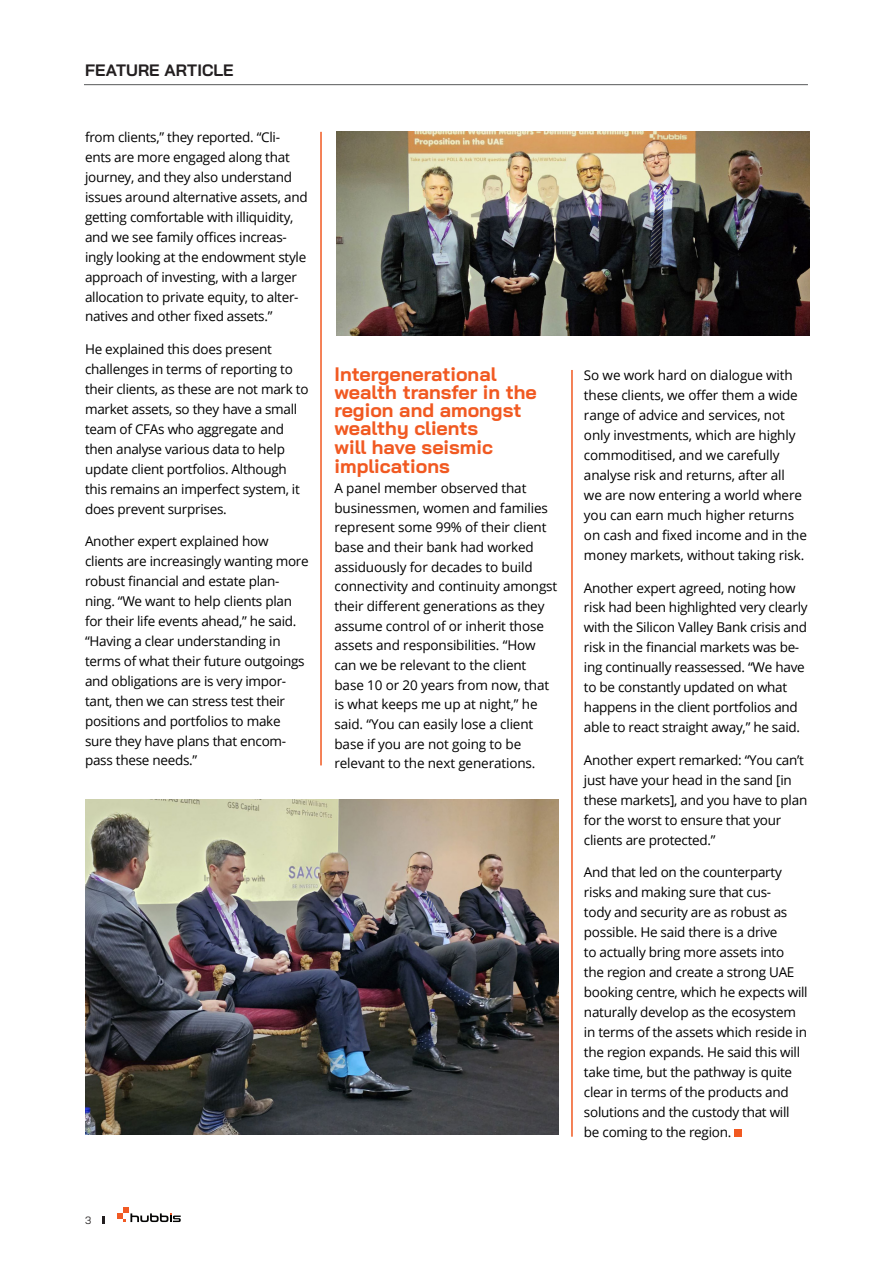
<style>
.page{position:relative;width:893px;height:1263px;background:#fff}
.page>*{position:absolute;margin:0;border:0;box-sizing:border-box;transform-origin:0 0}
.subtitle{font:700 19.5px/18.5px "Bai Jamjuree";color:#f15921}
.t1{font:700 16.5px "Bai Jamjuree";letter-spacing:.005em;color:#231f20}
.content_styl_hyphe{font:13.5px/20px "Open Sans";letter-spacing:-.02em;color:#000}
.t2{font:10.5px "Bai Jamjuree";color:#231f20}
</style>
<div class="page">
<svg style="left:117px;top:1207px;width:64px;height:15px"></svg>
<svg style="left:102px;top:1216px;width:2px;height:8px"></svg>
<div style="left:734px;top:1129px;width:8px;height:8px;background:#f15921"></div>
<hr style="left:320px;top:132px;width:2px;height:633px;background:#f15921">
<hr style="left:571px;top:370px;width:2px;height:767px;background:#f15921">
<img style="left:336px;top:132px;width:473px;height:204px">
<img style="left:85px;top:799px;width:473px;height:335px">
<hr style="left:84px;top:84px;width:724px;height:1px;background:#57585a">
<p class="t1" style="left:85px;top:60px;width:150px">FEATURE ARTICLE</p>
<p class="content_styl_hyphe" style="left:85px;top:127px;width:224px">from clients,” they reported. “Cli&shy;ents are more engaged along that journey, and they also understand issues around alternative assets, and getting comfortable with illiquidity, and we see family offices increas&shy;ingly looking at the endowment style approach of investing, with a larger allocation to private equity, to alter&shy;natives and other fixed assets.”</p>
<p class="content_styl_hyphe" style="left:85px;top:339px;width:225px">He explained this does present challenges in terms of reporting to their clients, as these are not mark to market assets, so they have a small team of CFAs who aggregate and then analyse various data to help update client portfolios. Although this remains an imperfect system, it does prevent surprises.</p>
<p class="content_styl_hyphe" style="left:85px;top:531px;width:225px">Another expert explained how clients are increasingly wanting more robust financial and estate plan&shy;ning. “We want to help clients plan for their life events ahead,” he said. “Having a clear understanding in terms of what their future outgoings and obligations are is very impor&shy;tant, then we can stress test their positions and portfolios to make sure they have plans that encom&shy;pass these needs.”</p>
<p class="subtitle" style="left:334px;top:365px;width:204px">Intergenerational wealth transfer in the region and amongst wealthy clients<br>will have seismic implications</p>
<p class="content_styl_hyphe" style="left:334px;top:478px;width:224px">A panel member observed that businessmen, women and families represent some 99% of their client base and their bank had worked assiduously for decades to build connectivity and continuity amongst their different generations as they assume control of or inherit those assets and responsibilities. “How can we be relevant to the client base 10 or 20 years from now, that is what keeps me up at night,” he said. “You can easily lose a client base if you are not going to be relevant to the next generations.</p>
<p class="content_styl_hyphe" style="left:584px;top:365px;width:225px">So we work hard on dialogue with these clients, we offer them a wide range of advice and services, not only investments, which are highly commoditised, and we carefully analyse risk and returns, after all<br>we are now entering a world where you can earn much higher returns on cash and fixed income and in the money markets, without taking risk.</p>
<p class="content_styl_hyphe" style="left:584px;top:577px;width:225px">Another expert agreed, noting how risk had been highlighted very clearly with the Silicon Valley Bank crisis and risk in the financial markets was be&shy;ing continually reassessed. “We have to be constantly updated on what happens in the client portfolios and able to react straight away,” he said.</p>
<p class="content_styl_hyphe" style="left:584px;top:750px;width:225px">Another expert remarked: “You can’t just have your head in the sand [in these markets], and you have to plan for the worst to ensure that your clients are protected.”</p>
<p class="content_styl_hyphe" style="left:584px;top:862px;width:225px">And that led on the counterparty risks and making sure that cus-<br>tody and security are as robust as possible. He said there is a drive<br>to actually bring more assets into<br>the region and create a strong UAE booking centre, which he expects will naturally develop as the ecosystem in terms of the assets which reside in the region expands. He said this will take time, but the pathway is quite clear in terms of the products and solutions and the custody that will be coming to the region.</p>
<p class="t2" style="left:85px;top:1211px;width:8px">3</p>
</div>
